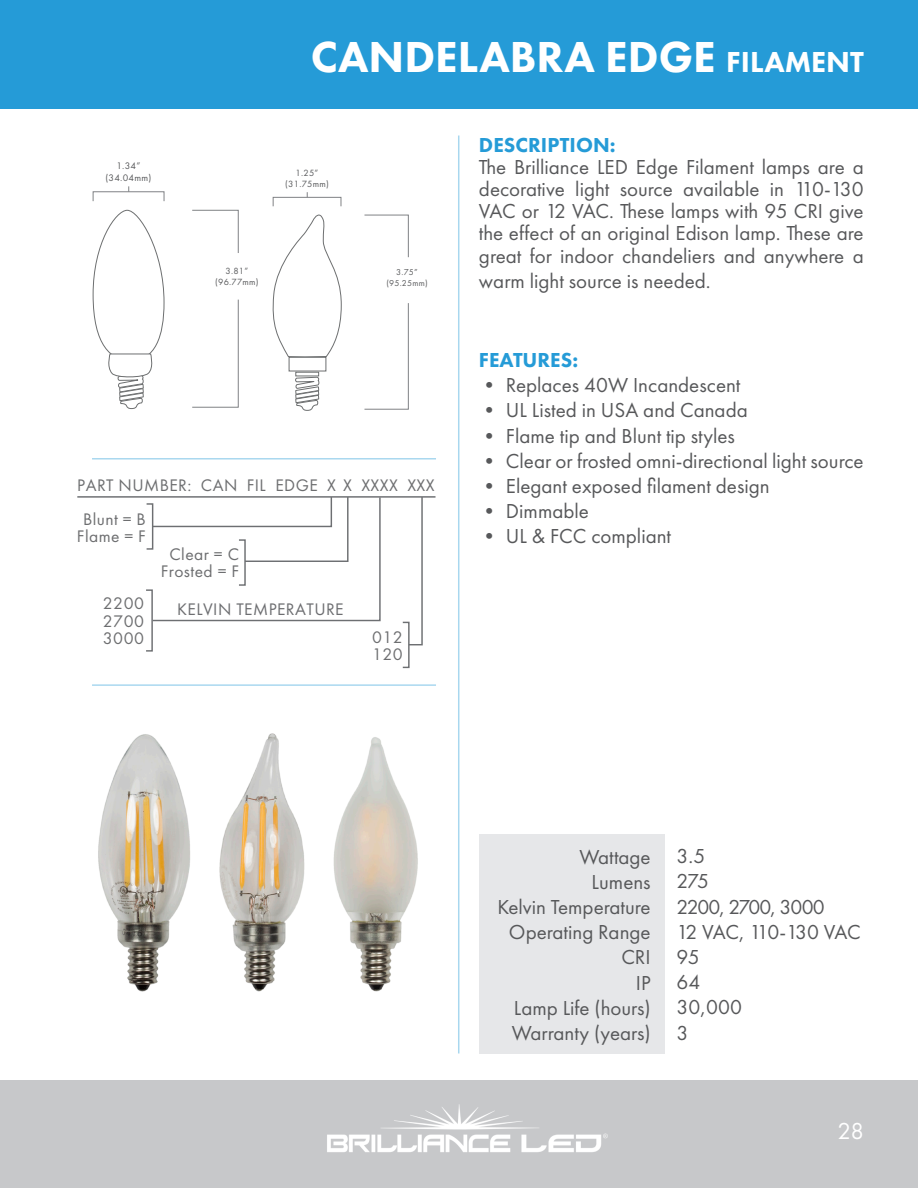
<style>
.page{position:relative;width:918px;height:1188px;background:#fff}
.page>*{position:absolute;margin:0;border:0;box-sizing:border-box;transform-origin:0 0}
.t1{font:800 45px "Futura PT";color:#fff}
.t2{font:24px "Futura PT";color:#fff}
.DESCRIPTION_BODY{font:21px/22.2px "Futura PT";color:#57585a;text-align:justify}
.DESCRIPTION_BODY-2{font:21px/25.2px "Futura PT";letter-spacing:-.04em;color:#57585a}
.DESCRIPTION{font:800 21px "Futura PT";color:#259bd7}
.FEATURES{font:800 21px "Futura PT";color:#259bd7}
.t3{font:17.4px/17.4px "Futura PT";letter-spacing:.025em;color:#6d6e70}
.t4{font:17.4px "Futura PT";letter-spacing:.025em;color:#6d6e71}
.t5{font:9.9px/11.9px "Futura PT";letter-spacing:.025em;color:#58595b;text-align:center}
.t6{font:9.3px/11.1px "Futura PT";letter-spacing:.025em;color:#58595b;text-align:center}
.t7{font:8.85px/10.6px "Futura PT";letter-spacing:.025em;color:#58595b;text-align:center}
.s1{font-size:30px}
</style>
<div class="page">
<div style="left:0;top:1080px;width:918px;height:108px;background:#c7c8ca"></div>
<img style="left:327px;top:1104px;width:281px;height:48px">
<hr style="left:458px;top:136px;width:1px;height:918px;background:#259bd7">
<div style="left:0;top:0;width:918px;height:109px;background:#259bd7"></div>
<hr style="left:92px;top:458px;width:344px;height:2px;background:#259bd7">
<div style="left:479px;top:834px;width:185px;height:220px;background:#e6e7e9"></div>
<hr style="left:77px;top:496px;width:359px;height:2px;background:#6d6f72">
<div style="left:146px;top:503px;width:7px;height:47px;border:1px solid #6d6f72"></div>
<div style="left:145px;top:589px;width:8px;height:63px;border:1px solid #6d6f72"></div>
<svg style="left:151px;top:496px;width:230px;height:126px"></svg>
<div style="left:238px;top:539px;width:8px;height:47px;border:1px solid #6d6f72"></div>
<svg style="left:407px;top:496px;width:16px;height:150px"></svg>
<div style="left:402px;top:622px;width:8px;height:46px;border:1px solid #6d6f72"></div>
<svg style="left:92px;top:209px;width:73px;height:200px"></svg>
<svg style="left:192px;top:209px;width:47px;height:44px"></svg>
<svg style="left:192px;top:299px;width:47px;height:109px"></svg>
<div style="left:93px;top:191px;width:72px;height:11px;border:1px solid #808285"></div>
<svg style="left:272px;top:214px;width:70px;height:144px"></svg>
<svg style="left:294px;top:371px;width:26px;height:40px"></svg>
<div style="left:289px;top:357px;width:37px;height:14px;border:1px solid #6d6f70"></div>
<svg style="left:364px;top:214px;width:45px;height:44px"></svg>
<svg style="left:364px;top:303px;width:45px;height:107px"></svg>
<div style="left:273px;top:197px;width:68px;height:10px;border:1px solid #808285"></div>
<img style="left:92px;top:684px;width:344px;height:308px">
<p class="t5" style="left:106px;top:160px;width:47px">1.34” (34.04mm)</p>
<p class="t6" style="left:215px;top:265px;width:45px">3.81” (96.77mm)</p>
<p class="t1" style="left:311px;top:28px;width:555px">CANDELABRA EDGE <span class="s1">FILAMENT</span></p>
<p class="t6" style="left:285px;top:167px;width:45px">1.25” (31.75mm)</p>
<p class="t7" style="left:386px;top:267px;width:43px">3.75” (95.25mm)</p>
<p class="DESCRIPTION" style="left:479px;top:131px;width:138px">DESCRIPTION:</p>
<p class="DESCRIPTION_BODY" style="left:479px;top:156px;width:386px">The Brilliance LED Edge Filament lamps are a decorative light source available in 110-130<br>VAC or 12 VAC. These lamps with 95 CRI give the effect of an original Edison lamp. These are great for indoor chandeliers and anywhere a</p>
<p class="DESCRIPTION_BODY" style="left:479px;top:270px;width:233px">warm light source is needed.</p>
<p class="t3" style="left:83px;top:468px;width:353px;line-height:34px;text-indent:-6px">PART NUMBER: CAN FIL EDGE X X XXXX XXX<br>Blunt = B</p>
<p class="t3" style="left:77px;top:527px;width:70px">Flame = F</p>
<p class="t3" style="left:161px;top:545px;width:80px;text-align:center">Clear = C<br>Frosted = F</p>
<p class="t3" style="left:103px;top:595px;width:43px;text-align:justify">2200<br>2700<br>3000</p>
<p class="t4" style="left:177px;top:599px;width:168px">KELVIN TEMPERATURE</p>
<p class="t3" style="left:372px;top:628px;width:32px">012<br>120</p>
<p class="FEATURES" style="left:479px;top:347px;width:101px">FEATURES:</p>
<p class="DESCRIPTION_BODY" style="left:479px;top:374px;width:263px">• Replaces 40W Incandescent</p>
<p class="DESCRIPTION_BODY" style="left:479px;top:399px;width:270px">• UL Listed in USA and Canada</p>
<p class="DESCRIPTION_BODY" style="left:479px;top:424px;width:257px">• Flame tip and Blunt tip styles</p>
<p class="DESCRIPTION_BODY" style="left:479px;top:450px;width:386px">• Clear or frosted omni-directional light source</p>
<p class="DESCRIPTION_BODY" style="left:479px;top:475px;width:292px">• Elegant exposed filament design</p>
<p class="DESCRIPTION_BODY" style="left:479px;top:500px;width:111px">• Dimmable</p>
<p class="DESCRIPTION_BODY" style="left:479px;top:525px;width:194px">• UL &amp; FCC compliant</p>
<p class="DESCRIPTION_BODY" style="left:579px;top:845px;width:73px">Wattage</p>
<p class="DESCRIPTION_BODY" style="left:592px;top:871px;width:61px">Lumens</p>
<p class="DESCRIPTION_BODY" style="left:497px;top:896px;width:155px">Kelvin Temperature</p>
<p class="DESCRIPTION_BODY" style="left:509px;top:921px;width:143px">Operating Range</p>
<p class="DESCRIPTION_BODY" style="left:621px;top:946px;width:31px">CRI</p>
<p class="DESCRIPTION_BODY" style="left:636px;top:971px;width:16px">IP</p>
<p class="DESCRIPTION_BODY" style="left:514px;top:997px;width:138px">Lamp Life (hours)</p>
<p class="DESCRIPTION_BODY" style="left:512px;top:1022px;width:140px">Warranty (years)</p>
<p class="DESCRIPTION_BODY-2" style="left:677px;top:843px;width:186px">3.5<br>275<br>2200, 2700, 3000<br>12 VAC, 110-130 VAC<br>95<br>64<br>30,000<br>3</p>
<p class="t2" style="left:838px;top:1117px;width:28px">28</p>
</div>
